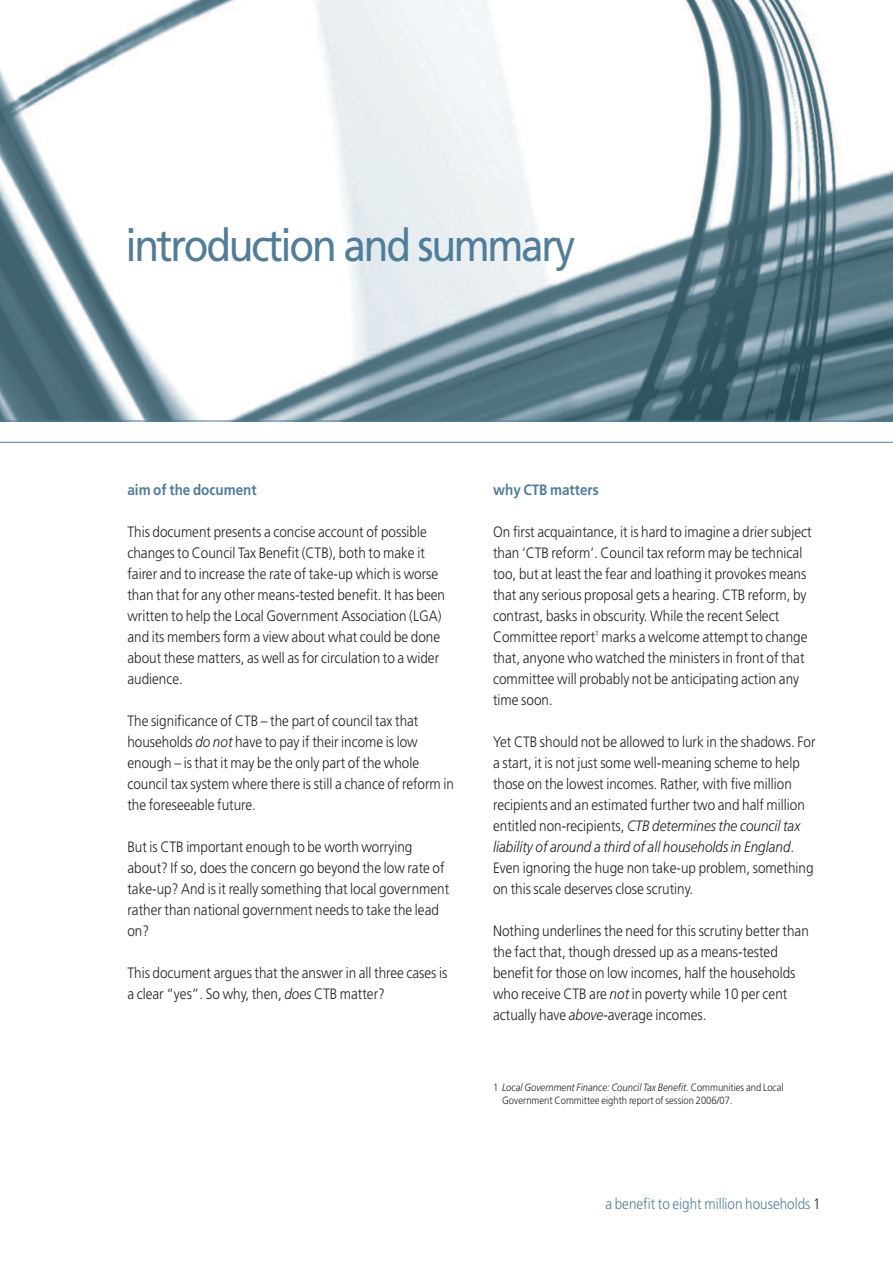
<style>
.page{position:relative;width:893px;height:1263px;background:#fff}
.page>*{position:absolute;margin:0;border:0;box-sizing:border-box;transform-origin:0 0}
.t1{font:45px "Frutiger";letter-spacing:-.055em;color:#517d99;scale:.9 1}
.t2{font:300 15px/21px "Frutiger";color:#231f20;scale:.9 1}
.t3{font:300 15px "Frutiger";color:#517d99;scale:.9 1}
.t4{font:700 15px "Frutiger";color:#517d99;scale:.9 1}
.t5{font:300 10.5px/13.5px "Frutiger";color:#231f20;scale:.9 1}
.s1{font-style:italic}
.s2{color:#231f20}
</style>
<div class="page">
<img style="left:0;top:0;width:893px;height:421px">
<hr style="left:0;top:442px;width:893px;height:1px;background:#517d99">
<hr style="left:0;top:421px;width:893px;height:1px;background:#517d99">
<h1 class="t1" style="left:125px;top:227px;width:501px">introduction and summary</h1>
<p class="t4" style="left:127px;top:483px;width:145px">aim of the document</p>
<p class="t2" style="left:127px;top:522px;width:354px">This document presents a concise account of possible changes to Council Tax Benefit (CTB), both to make it fairer and to increase the rate of take-up which is worse than that for any other means-tested benefit. It has been written to help the Local Government Association (LGA) and its members form a view about what could be done about these matters, as well as for circulation to a wider audience.</p>
<p class="t2" style="left:127px;top:711px;width:364px">The significance of CTB – the part of council tax that households <span class="s1">do not</span> have to pay if their income is low enough – is that it may be the only part of the whole council tax system where there is still a chance of reform in the foreseeable future.</p>
<p class="t2" style="left:127px;top:837px;width:359px">But is CTB important enough to be worth worrying about? If so, does the concern go beyond the low rate of take-up? And is it really something that local government rather than national government needs to take the lead on?</p>
<p class="t2" style="left:127px;top:963px;width:357px">This document argues that the answer in all three cases is a clear “yes”. So why, then, <span class="s1">does</span> CTB matter?</p>
<p class="t4" style="left:493px;top:483px;width:119px">why CTB matters</p>
<p class="t2" style="left:493px;top:522px;width:355px">On first acquaintance, it is hard to imagine a drier subject than ‘CTB reform’. Council tax reform may be technical too, but at least the fear and loathing it provokes means that any serious proposal gets a hearing. CTB reform, by contrast, basks in obscurity. While the recent Select Committee report<sup>1</sup> marks a welcome attempt to change that, anyone who watched the ministers in front of that committee will probably not be anticipating action any time soon.</p>
<p class="t2" style="left:493px;top:732px;width:360px">Yet CTB should not be allowed to lurk in the shadows. For a start, it is not just some well-meaning scheme to help those on the lowest incomes. Rather, with five million recipients and an estimated further two and half million entitled non-recipients, <span class="s1">CTB determines the council tax liability of around a third of all households in England</span>.<br>Even ignoring the huge non take-up problem, something on this scale deserves close scrutiny.</p>
<p class="t2" style="left:493px;top:921px;width:352px">Nothing underlines the need for this scrutiny better than the fact that, though dressed up as a means-tested benefit for those on low incomes, half the households who receive CTB are <span class="s1">not</span> in poverty while 10 per cent actually have <span class="s1">above</span>-average incomes.</p>
<p class="t5" style="left:502px;top:1081px;width:314px;text-indent:-9px">1 <span class="s1">Local Government Finance: Council Tax Benefit</span>. Communities and Local<br>Government Committee eighth report of session 2006/07.</p>
<p class="t3" style="left:605px;top:1197px;width:241px">a benefit to eight million households <span class="s2">1</span></p>
</div>
